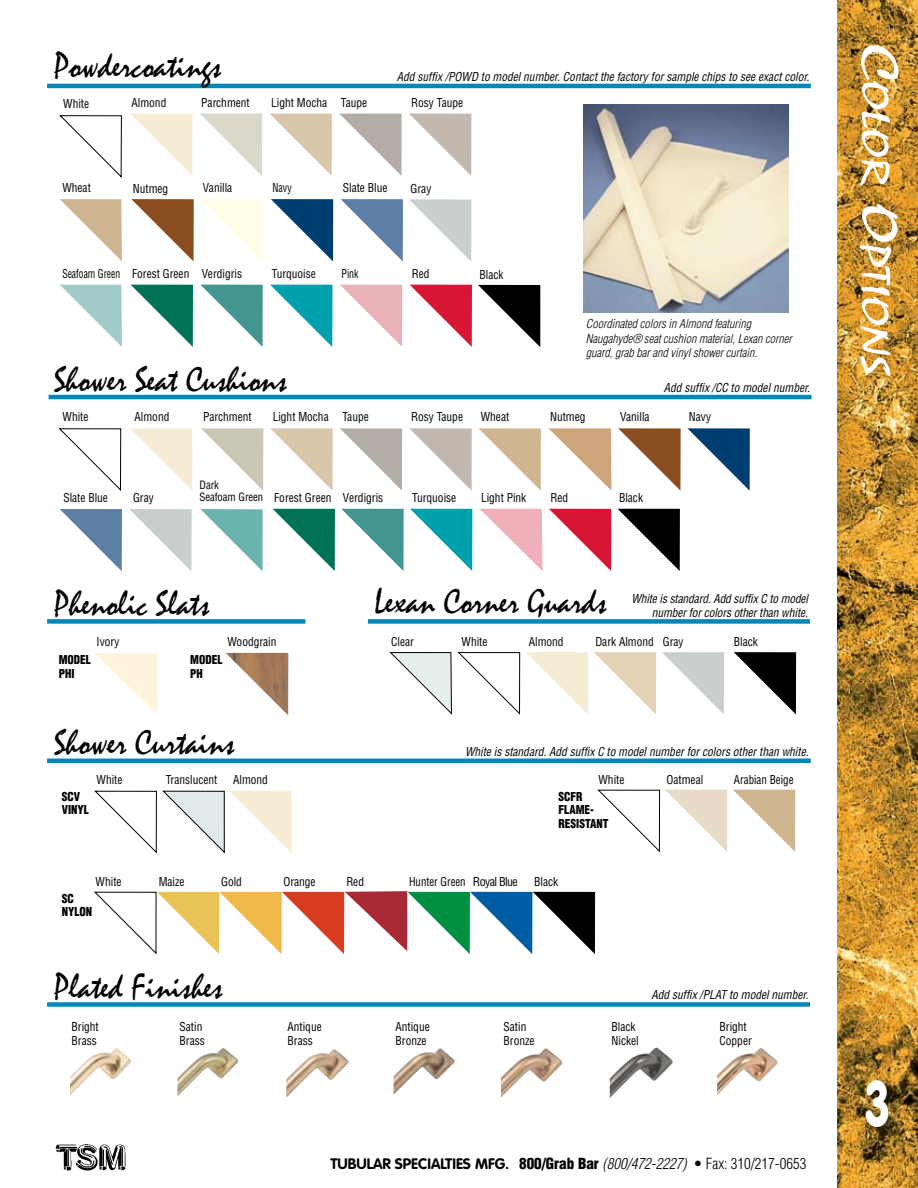
<style>
.page{position:relative;width:918px;height:1188px;background:#fff}
.page>*{position:absolute;margin:0;border:0;box-sizing:border-box;transform-origin:0 0}
.t1{font:900 63px "VAG Rounded";color:#fff;scale:.71 1}
.t2{font:40.5px "Mistral";color:#fff;scale:1.4 1}
.t3{font:36px "Mistral";color:#000;scale:.95 1}
.t4{font:700 15px "VAG Rounded";color:#000}
.t5{font:condensed 12px/13.5px "Helvetica";color:#000;scale:.95 1}
.t6{font:italic condensed 12px/13.5px "Helvetica";color:#000;text-align:right;scale:.95 1}
.t7{font:italic 300 condensed 12px/14.4px "Helvetica";color:#000}
.t8{font:900 condensed 12px/13.5px "Helvetica";color:#000;scale:.95 1}
.t9{font:condensed 12px "Helvetica";color:#000;scale:.8 1}
.t10{font:condensed 12px "Helvetica";color:#000;scale:.9 1}
.t11{font:condensed 12px "Helvetica";color:#000;scale:.92 1}
.t12{font:condensed 12px "Helvetica";color:#000;scale:.82 1}
.t13{font:condensed 11.25px "Helvetica";color:#000;scale:.95 1}
.s1{font-size:11.25px}
.s2{font-family:"Helvetica";font-weight:900;font-stretch:condensed}
.s3{font-family:"Helvetica";font-weight:300;font-style:italic;font-stretch:condensed}
.s4{font-family:"Helvetica";font-weight:300;font-stretch:condensed}
.s5{font-size:54px}
</style>
<div class="page">
<img style="left:837px;top:0;width:81px;height:1188px">
<hr style="left:47px;top:759px;width:764px;height:4px;background:#0088b7">
<hr style="left:49px;top:395px;width:763px;height:4px;background:#0088b7">
<div style="left:47px;top:1002px;width:763px;height:5px;background:#0088b7"></div>
<hr style="left:47px;top:84px;width:764px;height:4px;background:#0088b7">
<svg style="left:94px;top:790px;width:198px;height:64px"></svg>
<svg style="left:597px;top:789px;width:130px;height:64px"></svg>
<svg style="left:733px;top:790px;width:62px;height:62px"></svg>
<svg style="left:390px;top:652px;width:62px;height:63px"></svg>
<svg style="left:458px;top:652px;width:62px;height:63px"></svg>
<svg style="left:526px;top:652px;width:62px;height:62px"></svg>
<svg style="left:594px;top:652px;width:62px;height:62px"></svg>
<svg style="left:662px;top:652px;width:62px;height:62px"></svg>
<svg style="left:734px;top:652px;width:62px;height:62px"></svg>
<div style="left:47px;top:619px;width:258px;height:5px;background:#0088b7"></div>
<svg style="left:95px;top:653px;width:62px;height:61px"></svg>
<img style="left:226px;top:653px;width:62px;height:62px">
<div style="left:368px;top:619px;width:442px;height:5px;background:#0088b7"></div>
<img style="left:55px;top:1144px;width:71px;height:27px">
<img style="left:70px;top:1048px;width:61px;height:48px">
<img style="left:177px;top:1048px;width:61px;height:49px">
<img style="left:286px;top:1049px;width:63px;height:49px">
<img style="left:394px;top:1048px;width:61px;height:46px">
<img style="left:501px;top:1048px;width:62px;height:50px">
<img style="left:610px;top:1048px;width:63px;height:50px">
<img style="left:717px;top:1048px;width:61px;height:48px">
<svg style="left:131px;top:114px;width:61px;height:61px"></svg>
<svg style="left:200px;top:114px;width:62px;height:62px"></svg>
<svg style="left:270px;top:114px;width:62px;height:62px"></svg>
<svg style="left:340px;top:114px;width:62px;height:62px"></svg>
<svg style="left:409px;top:114px;width:62px;height:62px"></svg>
<svg style="left:60px;top:199px;width:62px;height:62px"></svg>
<svg style="left:131px;top:199px;width:63px;height:62px"></svg>
<svg style="left:202px;top:199px;width:61px;height:62px"></svg>
<svg style="left:271px;top:199px;width:62px;height:62px"></svg>
<svg style="left:341px;top:199px;width:62px;height:62px"></svg>
<svg style="left:409px;top:199px;width:62px;height:62px"></svg>
<svg style="left:131px;top:285px;width:62px;height:62px"></svg>
<svg style="left:60px;top:285px;width:62px;height:62px"></svg>
<svg style="left:201px;top:285px;width:62px;height:62px"></svg>
<svg style="left:270px;top:285px;width:62px;height:62px"></svg>
<svg style="left:340px;top:285px;width:62px;height:62px"></svg>
<svg style="left:410px;top:285px;width:62px;height:62px"></svg>
<svg style="left:478px;top:285px;width:62px;height:62px"></svg>
<svg style="left:94px;top:891px;width:501px;height:64px"></svg>
<svg style="left:59px;top:428px;width:62px;height:63px"></svg>
<svg style="left:130px;top:428px;width:62px;height:62px"></svg>
<svg style="left:201px;top:428px;width:62px;height:63px"></svg>
<svg style="left:270px;top:428px;width:63px;height:63px"></svg>
<svg style="left:340px;top:428px;width:62px;height:63px"></svg>
<svg style="left:409px;top:428px;width:63px;height:63px"></svg>
<svg style="left:479px;top:428px;width:62px;height:63px"></svg>
<svg style="left:549px;top:428px;width:62px;height:62px"></svg>
<svg style="left:618px;top:428px;width:63px;height:63px"></svg>
<svg style="left:687px;top:428px;width:63px;height:63px"></svg>
<svg style="left:60px;top:509px;width:62px;height:62px"></svg>
<svg style="left:129px;top:509px;width:63px;height:62px"></svg>
<svg style="left:200px;top:509px;width:63px;height:62px"></svg>
<svg style="left:341px;top:509px;width:63px;height:62px"></svg>
<svg style="left:410px;top:509px;width:62px;height:62px"></svg>
<svg style="left:480px;top:509px;width:62px;height:62px"></svg>
<svg style="left:549px;top:509px;width:62px;height:62px"></svg>
<svg style="left:618px;top:509px;width:62px;height:62px"></svg>
<svg style="left:273px;top:509px;width:62px;height:62px"></svg>
<svg style="left:59px;top:115px;width:63px;height:63px"></svg>
<img style="left:584px;top:105px;width:205px;height:208px">
<h3 class="t3" style="left:54px;top:46px;width:178px">Powdercoatings</h3>
<p class="t6" style="left:397px;top:70px;width:436px">Add suffix /POWD to model number. Contact the factory for sample chips to see exact color.</p>
<p class="t5" style="left:63px;top:96px;width:29px">White</p>
<p class="t5" style="left:132px;top:96px;width:38px">Almond</p>
<p class="t5" style="left:201px;top:96px;width:53px">Parchment</p>
<p class="t5" style="left:271px;top:96px;width:103px">Light Mocha Taupe</p>
<p class="t5" style="left:411px;top:96px;width:56px">Rosy Taupe</p>
<p class="t5" style="left:62px;top:181px;width:31px">Wheat</p>
<p class="t5" style="left:133px;top:181px;width:39px">Nutmeg</p>
<p class="t5" style="left:203px;top:181px;width:33px">Vanilla</p>
<p class="t12" style="left:273px;top:181px;width:25px">Navy</p>
<p class="t5" style="left:343px;top:181px;width:48px">Slate Blue</p>
<p class="t5" style="left:411px;top:182px;width:23px">Gray</p>
<p class="t9" style="left:62px;top:266px;width:226px">Seafoam Green Forest Green Verdigris</p>
<p class="t5" style="left:272px;top:267px;width:48px">Turquoise</p>
<p class="t12" style="left:342px;top:266px;width:22px">Pink</p>
<p class="t5" style="left:412px;top:267px;width:20px">Red</p>
<p class="t5" style="left:480px;top:268px;width:27px">Black</p>
<h3 class="t3" style="left:54px;top:359px;width:247px">Shower Seat Cushions</h3>
<p class="t7" style="left:586px;top:317px;width:208px">Coordinated colors in Almond featuring<br>Naugahyde® seat cushion material, Lexan corner guard, grab bar and vinyl shower curtain.</p>
<p class="t6" style="left:664px;top:380px;width:155px">Add suffix /CC to model number.</p>
<p class="t5" style="left:63px;top:410px;width:29px">White</p>
<p class="t5" style="left:135px;top:410px;width:38px">Almond</p>
<p class="t5" style="left:203px;top:410px;width:53px">Parchment</p>
<p class="t5" style="left:273px;top:410px;width:103px">Light Mocha Taupe</p>
<p class="t5" style="left:411px;top:410px;width:56px">Rosy Taupe</p>
<p class="t5" style="left:481px;top:410px;width:31px">Wheat</p>
<p class="t5" style="left:550px;top:410px;width:39px">Nutmeg</p>
<p class="t5" style="left:620px;top:410px;width:33px">Vanilla</p>
<p class="t5" style="left:689px;top:410px;width:25px">Navy</p>
<p class="t5" style="left:63px;top:491px;width:48px">Slate Blue</p>
<p class="t5" style="left:133px;top:491px;width:23px">Gray</p>
<p class="t13" style="left:199px;top:478px;width:22px">Dark</p>
<p class="t5" style="left:199px;top:491px;width:195px"><span class="s1">Seafoam Green</span> Forest Green Verdigris</p>
<p class="t5" style="left:412px;top:491px;width:48px">Turquoise</p>
<p class="t5" style="left:481px;top:491px;width:49px">Light Pink</p>
<p class="t5" style="left:551px;top:491px;width:20px">Red</p>
<p class="t5" style="left:619px;top:491px;width:27px">Black</p>
<h3 class="t3" style="left:54px;top:583px;width:165px">Phenolic Slats</h3>
<p class="t5" style="left:97px;top:634px;width:26px">Ivory</p>
<p class="t5" style="left:227px;top:634px;width:53px">Woodgrain</p>
<p class="t8" style="left:59px;top:653px;width:36px">MODEL<br>PHI</p>
<p class="t8" style="left:190px;top:653px;width:36px">MODEL<br>PH</p>
<h3 class="t3" style="left:375px;top:582px;width:246px">Lexan Corner Guards</h3>
<p class="t6" style="left:631px;top:592px;width:187px">White is standard. Add suffix C to model number for colors other than white.</p>
<p class="t5" style="left:391px;top:634px;width:25px">Clear</p>
<p class="t5" style="left:462px;top:634px;width:29px">White</p>
<p class="t5" style="left:529px;top:634px;width:38px">Almond</p>
<p class="t5" style="left:595px;top:634px;width:94px">Dark Almond Gray</p>
<p class="t5" style="left:734px;top:634px;width:27px">Black</p>
<h3 class="t3" style="left:54px;top:723px;width:191px">Shower Curtains</h3>
<p class="t5" style="left:97px;top:773px;width:29px">White</p>
<p class="t5" style="left:166px;top:773px;width:56px">Translucent</p>
<p class="t5" style="left:233px;top:773px;width:38px">Almond</p>
<p class="t5" style="left:598px;top:773px;width:29px">White</p>
<p class="t5" style="left:667px;top:773px;width:40px">Oatmeal</p>
<p class="t11" style="left:734px;top:772px;width:66px">Arabian Beige</p>
<p class="t6" style="left:465px;top:745px;width:363px">White is standard. Add suffix C to model number for colors other than white.</p>
<p class="t8" style="left:62px;top:790px;width:30px">SCV<br>VINYL</p>
<p class="t8" style="left:559px;top:790px;width:54px">SCFR<br>FLAME-<br>RESISTANT</p>
<p class="t5" style="left:96px;top:875px;width:29px">White</p>
<p class="t5" style="left:159px;top:875px;width:29px">Maize</p>
<p class="t5" style="left:221px;top:875px;width:23px">Gold</p>
<p class="t5" style="left:283px;top:875px;width:35px">Orange</p>
<p class="t5" style="left:346px;top:875px;width:20px">Red</p>
<p class="t10" style="left:409px;top:874px;width:122px">Hunter Green Royal Blue</p>
<p class="t5" style="left:534px;top:875px;width:27px">Black</p>
<p class="t8" style="left:62px;top:892px;width:34px">SC<br>NYLON</p>
<h3 class="t3" style="left:54px;top:966px;width:179px">Plated Finishes</h3>
<p class="t6" style="left:651px;top:988px;width:167px">Add suffix /PLAT to model number.</p>
<p class="t5" style="left:72px;top:1020px;width:30px">Bright<br>Brass</p>
<p class="t5" style="left:180px;top:1020px;width:28px">Satin<br>Brass</p>
<p class="t5" style="left:288px;top:1020px;width:38px">Antique<br>Brass</p>
<p class="t5" style="left:396px;top:1020px;width:37px">Antique<br>Bronze</p>
<p class="t5" style="left:504px;top:1020px;width:34px">Satin<br>Bronze</p>
<p class="t5" style="left:612px;top:1020px;width:30px">Black<br>Nickel</p>
<p class="t5" style="left:720px;top:1020px;width:35px">Bright<br>Copper</p>
<p class="t4" style="left:330px;top:1155px;width:478px">TUBULAR SPECIALTIES MFG. <span class="s2">800/GRAB BAR</span> <span class="s3">(800/472-2227)</span> <span class="s4">• Fax: 310/217-0653</span></p>
<h2 class="t2" style="left:897px;top:44px;width:238px;rotate:90deg"><span class="s5">C</span>olor <span class="s5">O</span>ptions</h2>
<h1 class="t1" style="left:866px;top:1066px;width:34px">3</h1>
</div>
